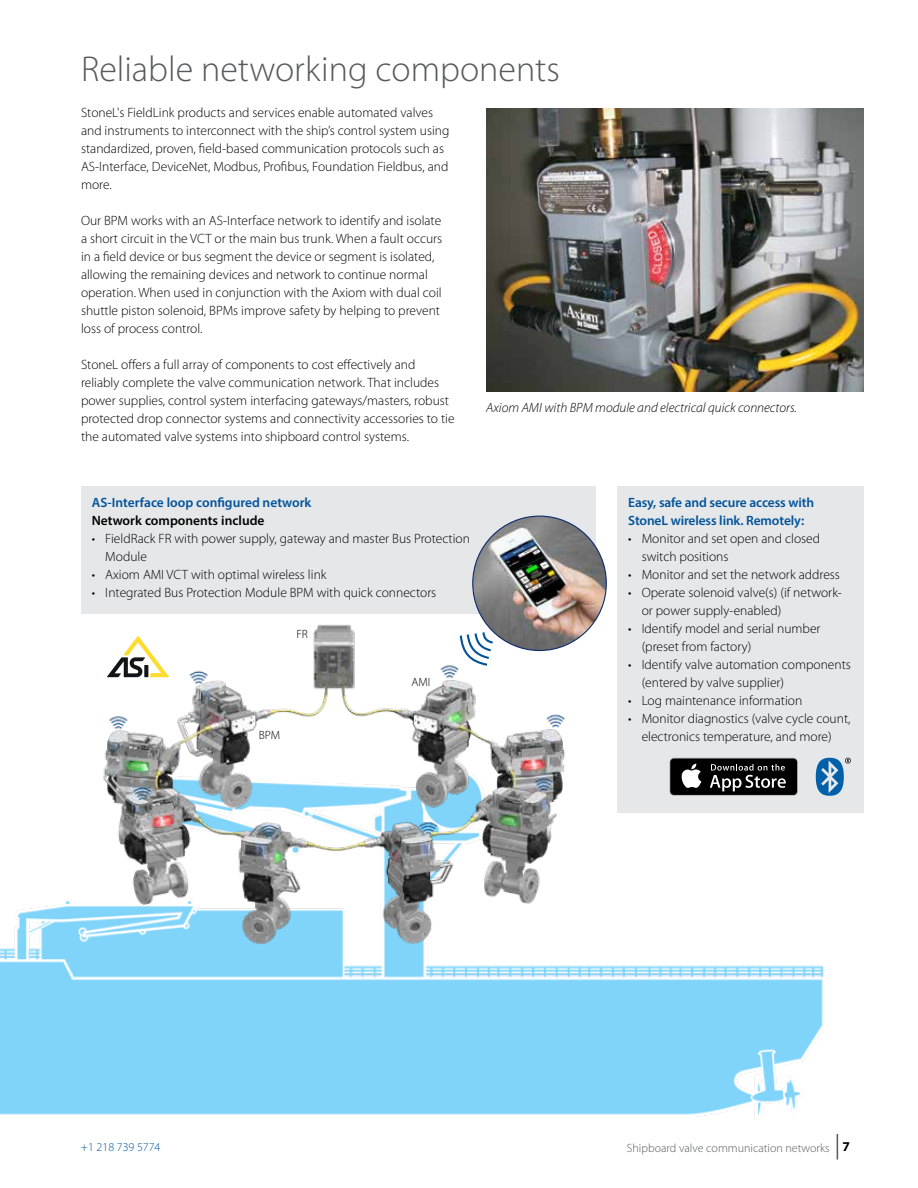
<style>
.page{position:relative;width:918px;height:1188px;background:#fff}
.page>*{position:absolute;margin:0;border:0;box-sizing:border-box;transform-origin:0 0}
.t1{font:300 36px "Myriad Pro";color:#58595b}
.t2{font:300 13.5px/18px "Myriad Pro";color:#000}
.t3{font:600 13.5px/18px "Myriad Pro";letter-spacing:-.01em;color:#00539b}
.t4{font:italic 300 13.5px "Myriad Pro";color:#000}
.t5{font:600 13.5px "Myriad Pro";color:#000}
.t6{font:300 12px "Myriad Pro";color:#58595b}
.t7{font:300 12px "Myriad Pro";color:#00539b}
.t8{font:300 12px "Myriad Pro";letter-spacing:-.01em;color:#000}
.s1{font-weight:700;font-size:13.5px;color:#000}
</style>
<div class="page">
<svg style="left:837px;top:1134px;width:1px;height:26px"></svg>
<div style="left:81px;top:486px;width:515px;height:127px;background:#e6e7e8"></div>
<img style="left:0;top:812px;width:824px;height:307px">
<img style="left:93px;top:623px;width:482px;height:335px">
<img style="left:487px;top:108px;width:377px;height:283px">
<svg style="left:459px;top:630px;width:36px;height:37px"></svg>
<svg style="left:104px;top:633px;width:69px;height:46px"></svg>
<svg style="left:144px;top:665px;width:4px;height:12px"></svg>
<div style="left:617px;top:486px;width:247px;height:326px;background:#e6e7e8"></div>
<svg style="left:669px;top:758px;width:129px;height:38px"></svg>
<div style="left:670px;top:759px;width:127px;height:36px;background:#000;border-radius:4px"></div>
<svg style="left:681px;top:764px;width:20px;height:24px"></svg>
<svg style="left:710px;top:764px;width:76px;height:27px"></svg>
<svg style="left:816px;top:758px;width:35px;height:38px"></svg>
<img style="left:473px;top:516px;width:133px;height:135px;border-radius:67px">
<h1 class="t1" style="left:81px;top:47px;width:480px">Reliable networking components</h1>
<p class="t2" style="left:81px;top:103px;width:370px">StoneL's FieldLink products and services enable automated valves and instruments to interconnect with the ship’s control system using standardized, proven, field-based communication protocols such as AS-Interface, DeviceNet, Modbus, Profibus, Foundation Fieldbus, and more.</p>
<p class="t2" style="left:81px;top:211px;width:363px">Our BPM works with an AS-Interface network to identify and isolate a short circuit in the VCT or the main bus trunk. When a fault occurs in a field device or bus segment the device or segment is isolated, allowing the remaining devices and network to continue normal operation. When used in conjunction with the Axiom with dual coil shuttle piston solenoid, BPMs improve safety by helping to prevent loss of process control.</p>
<p class="t2" style="left:81px;top:355px;width:375px">StoneL offers a full array of components to cost effectively and reliably complete the valve communication network. That includes power supplies, control system interfacing gateways/masters, robust protected drop connector systems and connectivity accessories to tie the automated valve systems into shipboard control systems.</p>
<p class="t4" style="left:486px;top:399px;width:313px">Axiom AMI with BPM module and electrical quick connectors.</p>
<p class="t3" style="left:92px;top:493px;width:221px">AS-Interface loop configured network</p>
<p class="t5" style="left:92px;top:512px;width:174px">Network components include</p>
<p class="t2" style="left:105px;top:529px;width:366px;text-indent:-13px">• FieldRack FR with power supply, gateway and master Bus Protection<br>Module</p>
<p class="t2" style="left:92px;top:565px;width:236px">• Axiom AMI VCT with optimal wireless link</p>
<p class="t2" style="left:92px;top:583px;width:346px">• Integrated Bus Protection Module BPM with quick connectors</p>
<p class="t8" style="left:296px;top:627px;width:13px">FR</p>
<p class="t8" style="left:259px;top:728px;width:23px">BPM</p>
<p class="t8" style="left:412px;top:675px;width:20px">AMI</p>
<p class="t3" style="left:628px;top:493px;width:187px">Easy, safe and secure access with<br>StoneL wireless link. Remotely:</p>
<p class="t2" style="left:642px;top:529px;width:180px;text-indent:-14px">• Monitor and set open and closed switch positions</p>
<p class="t2" style="left:628px;top:565px;width:213px">• Monitor and set the network address</p>
<p class="t2" style="left:642px;top:583px;width:202px;text-indent:-14px">• Operate solenoid valve(s) (if network&shy;or power supply-enabled)</p>
<p class="t2" style="left:642px;top:619px;width:180px;text-indent:-14px">• Identify model and serial number (preset from factory)</p>
<p class="t2" style="left:642px;top:655px;width:211px;text-indent:-14px">• Identify valve automation components (entered by valve supplier)</p>
<p class="t2" style="left:628px;top:691px;width:176px">• Log maintenance information</p>
<p class="t2" style="left:628px;top:709px;width:224px;text-align:center">• Monitor diagnostics (valve cycle count, electronics temperature, and more)</p>
<p class="t7" style="left:81px;top:1140px;width:81px">+1 218 739 5774</p>
<p class="t6" style="left:627px;top:1140px;width:224px">Shipboard valve communication networks <span class="s1">7</span></p>
</div>
